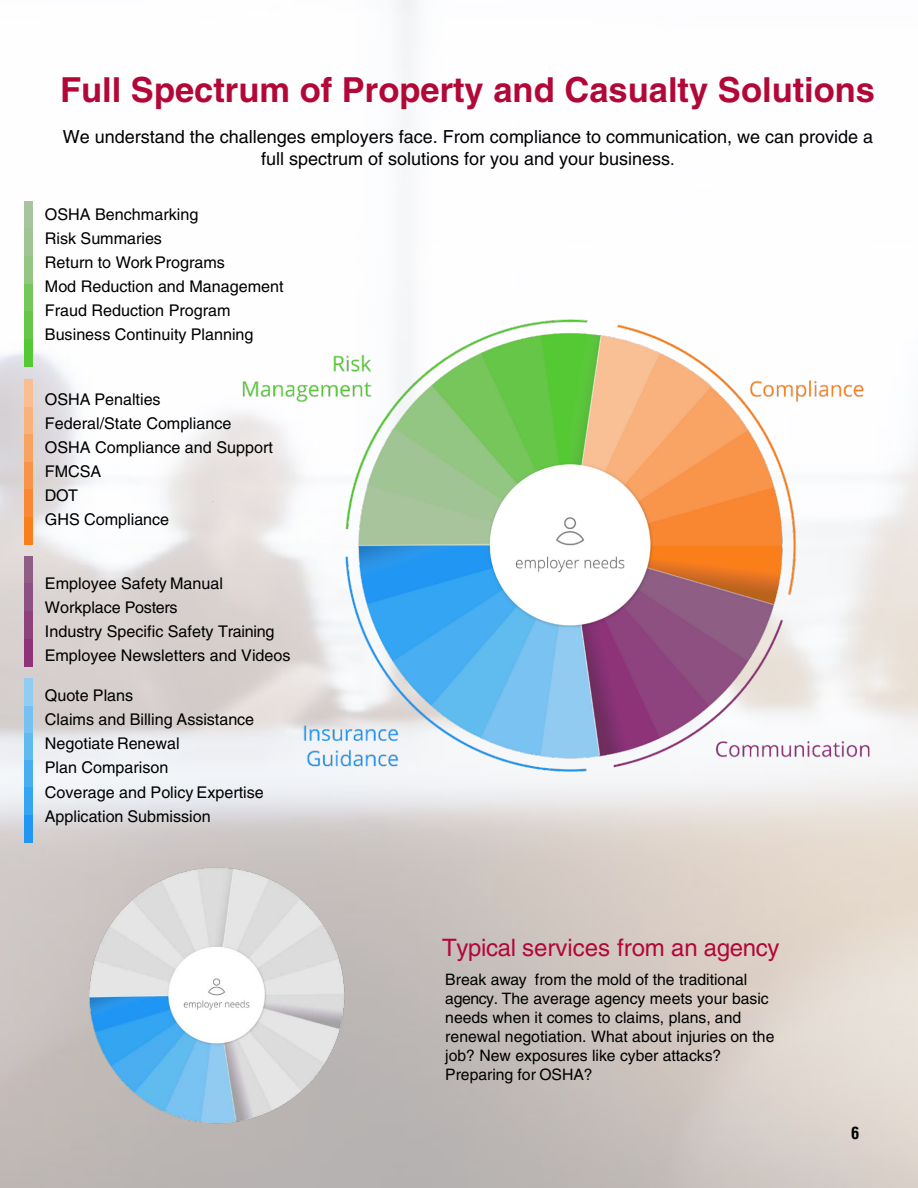
<style>
.page{position:relative;width:918px;height:1188px;background:#fff}
.page>*{position:absolute;margin:0;border:0;box-sizing:border-box;transform-origin:0 0}
.t1{font:700 34.5px "Helvetica";color:#b20838}
.t2{font:24px "Helvetica";letter-spacing:-.015em;color:#b20838}
.t3{font:18px/21.6px "Helvetica";color:#000;text-align:center}
.t4{font:700 condensed 16.5px "Helvetica";color:#000}
.t5{font:16.2px/24px "Helvetica";color:#000}
.t6{font:15.75px/18.9px "Helvetica";color:#000}
.s1{font-size:16.5px}
</style>
<div class="page">
<img style="left:0;top:0;width:918px;height:1188px">
<img style="left:81px;top:863px;width:274px;height:263px">
<img style="left:211px;top:285px;width:707px;height:509px">
<div style="left:24px;top:678px;width:8px;height:28px;background:#91ccf2"></div>
<div style="left:24px;top:706px;width:8px;height:27px;background:#77c1f2"></div>
<div style="left:24px;top:733px;width:8px;height:28px;background:#60baef"></div>
<div style="left:24px;top:760px;width:8px;height:28px;background:#49adf2"></div>
<div style="left:24px;top:788px;width:8px;height:27px;background:#33a5f2"></div>
<div style="left:24px;top:815px;width:8px;height:28px;background:#2196f2"></div>
<div style="left:24px;top:379px;width:8px;height:28px;background:#f9bf93"></div>
<div style="left:24px;top:407px;width:8px;height:28px;background:#f9b27c"></div>
<div style="left:24px;top:435px;width:8px;height:27px;background:#f9a363"></div>
<div style="left:24px;top:462px;width:8px;height:27px;background:#f99349"></div>
<div style="left:24px;top:489px;width:8px;height:28px;background:#f98733"></div>
<div style="left:24px;top:517px;width:8px;height:28px;background:#f97f1c"></div>
<div style="left:24px;top:556px;width:8px;height:28px;background:#8e5e84"></div>
<div style="left:24px;top:583px;width:8px;height:28px;background:#8e4f82"></div>
<div style="left:24px;top:611px;width:8px;height:28px;background:#8e427c"></div>
<div style="left:24px;top:639px;width:8px;height:27px;background:#8e3377"></div>
<div style="left:24px;top:201px;width:8px;height:27px;background:#a8c49e"></div>
<div style="left:24px;top:228px;width:8px;height:28px;background:#a0c493"></div>
<div style="left:24px;top:256px;width:8px;height:28px;background:#93c682"></div>
<div style="left:24px;top:284px;width:8px;height:27px;background:#75c65b"></div>
<div style="left:24px;top:311px;width:8px;height:28px;background:#66c647"></div>
<div style="left:24px;top:339px;width:8px;height:28px;background:#54c933"></div>
<p class="t1" style="left:60px;top:69px;width:817px">Full Spectrum of Property and Casualty Solutions</p>
<p class="t3" style="left:63px;top:126px;width:812px">We understand the challenges employers face. From compliance to communication, we can provide a full spectrum of solutions for you and your business<span class="s1">.</span></p>
<p class="t5" style="left:45px;top:203px;width:240px">OSHA Benchmarking<br>Risk Summaries<br>Return to Work Programs<br>Mod Reduction and Management<br>Fraud Reduction Program<br>Business Continuity Planning</p>
<p class="t5" style="left:45px;top:387px;width:230px">OSHA Penalties<br>Federal/State Compliance<br>OSHA Compliance and Support<br>FMCSA<br>DOT<br>GHS Compliance</p>
<p class="t5" style="left:45px;top:571px;width:247px">Employee Safety Manual<br>Workplace Posters<br>Industry Specific Safety Training<br>Employee Newsletters and Videos</p>
<p class="t5" style="left:45px;top:684px;width:221px">Quote Plans<br>Claims and Billing Assistance<br>Negotiate Renewal<br>Plan Comparison<br>Coverage and Policy Expertise<br>Application Submission</p>
<p class="t2" style="left:442px;top:933px;width:339px">Typical services from an agency</p>
<p class="t6" style="left:445px;top:970px;width:331px">Break away from the mold of the traditional agency. The average agency meets your basic needs when it comes to claims, plans, and renewal negotiation. What about injuries on the job? New exposures like cyber attacks?<br>Preparing for OSHA?</p>
<p class="t4" style="left:851px;top:1122px;width:10px">6</p>
</div>
